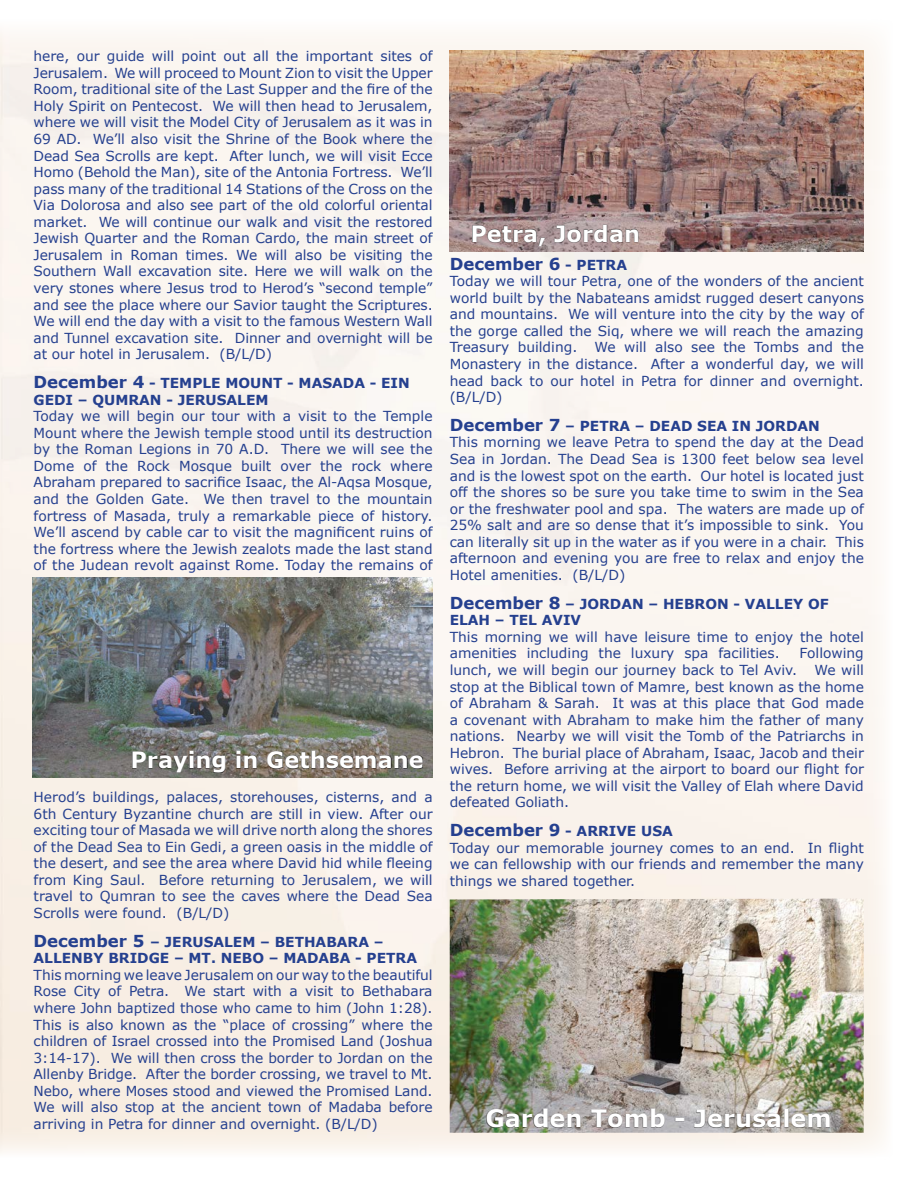
<style>
.page{position:relative;width:918px;height:1188px;background:#fff}
.page>*{position:absolute;margin:0;border:0;box-sizing:border-box;transform-origin:0 0}
.t1{font:700 24px "Verdana";color:#fff}
.t2{font:700 22.5px "Verdana";color:#fff}
.t3{font:700 16.5px "Verdana";color:#25408f}
.t4{font:13.8px/16.5px "Verdana";color:#25408f;text-align:justify}
.t5{font:700 13.8px/16.5px "Verdana";color:#25408f}
.s1{font-size:16.5px}
.s2{font-size:13.8px}
.s3{font-weight:700;font-size:16.5px}
.s4{font-weight:700}
</style>
<div class="page">
<img style="left:0;top:32px;width:886px;height:1121px">
<img style="left:450px;top:899px;width:414px;height:234px">
<div style="left:487px;top:1109px;width:343px;height:18px;background:#000;opacity:.75"></div>
<img style="left:33px;top:577px;width:399px;height:201px">
<svg style="left:132px;top:751px;width:291px;height:22px;background:#524d47"></svg>
<img style="left:450px;top:51px;width:414px;height:200px">
<svg style="left:472px;top:224px;width:166px;height:22px;background:#716263"></svg>
<p class="t4" style="left:34px;top:47px;width:401px">here, our guide will point out all the important sites of Jerusalem. We will proceed to Mount Zion to visit the Upper Room, traditional site of the Last Supper and the fire of the Holy Spirit on Pentecost. We will then head to Jerusalem, where we will visit the Model City of Jerusalem as it was in 69 AD. We’ll also visit the Shrine of the Book where the Dead Sea Scrolls are kept. After lunch, we will visit Ecce Homo (Behold the Man), site of the Antonia Fortress. We’ll pass many of the traditional 14 Stations of the Cross on the Via Dolorosa and also see part of the old colorful oriental market. We will continue our walk and visit the restored Jewish Quarter and the Roman Cardo, the main street of Jerusalem in Roman times. We will also be visiting the Southern Wall excavation site. Here we will walk on the very stones where Jesus trod to Herod’s “second temple” and see the place where our Savior taught the Scriptures.<br>We will end the day with a visit to the famous Western Wall and Tunnel excavation site. Dinner and overnight will be at our hotel in Jerusalem. (B/L/D)</p>
<p class="t5" style="left:34px;top:375px;width:378px"><span class="s1">December 4</span> - TEMPLE MOUNT - MASADA - EIN<br>GEDI – QUMRAN - JERUSALEM</p>
<p class="t4" style="left:34px;top:407px;width:401px">Today we will begin our tour with a visit to the Temple Mount where the Jewish temple stood until its destruction by the Roman Legions in 70 A.D. There we will see the Dome of the Rock Mosque built over the rock where Abraham prepared to sacrifice Isaac, the Al-Aqsa Mosque, and the Golden Gate. We then travel to the mountain fortress of Masada, truly a remarkable piece of history.<br>We’ll ascend by cable car to visit the magnificent ruins of the fortress where the Jewish zealots made the last stand of the Judean revolt against Rome. Today the remains of</p>
<h2 class="t2" style="left:130px;top:745px;width:295px">Praying in Gethsemane</h2>
<p class="t4" style="left:34px;top:788px;width:401px">Herod’s buildings, palaces, storehouses, cisterns, and a 6th Century Byzantine church are still in view. After our exciting tour of Masada we will drive north along the shores of the Dead Sea to Ein Gedi, a green oasis in the middle of the desert, and see the area where David hid while fleeing from King Saul. Before returning to Jerusalem, we will travel to Qumran to see the caves where the Dead Sea Scrolls were found. (B/L/D)</p>
<p class="t5" style="left:34px;top:934px;width:385px"><span class="s1">December 5</span> – JERUSALEM – BETHABARA –<br>ALLENBY BRIDGE – MT. NEBO – MADABA - PETRA</p>
<p class="t4" style="left:34px;top:966px;width:401px">This morning we leave Jerusalem on our way to the beautiful Rose City of Petra. We start with a visit to Bethabara where John baptized those who came to him (John 1:28).<br>This is also known as the “place of crossing” where the children of Israel crossed into the Promised Land (Joshua 3:14-17). We will then cross the border to Jordan on the Allenby Bridge. After the border crossing, we travel to Mt.<br>Nebo, where Moses stood and viewed the Promised Land.<br>We will also stop at the ancient town of Madaba before arriving in Petra for dinner and overnight. (B/L/D)</p>
<h2 class="t2" style="left:470px;top:219px;width:171px">Petra, Jordan</h2>
<p class="t3" style="left:450px;top:253px;width:179px">December 6 <span class="s2">- PETRA</span></p>
<p class="t4" style="left:450px;top:272px;width:416px">Today we will tour Petra, one of the wonders of the ancient world built by the Nabateans amidst rugged desert canyons and mountains. We will venture into the city by the way of the gorge called the Siq, where we will reach the amazing Treasury building. We will also see the Tombs and the Monastery in the distance. After a wonderful day, we will head back to our hotel in Petra for dinner and overnight. (B/L/D)</p>
<p class="t4" style="left:450px;top:417px;width:416px;text-align:left"><span class="s3">December 7</span> <span class="s4">– PETRA – DEAD SEA IN JORDAN<br></span>This morning we leave Petra to spend the day at the Dead Sea in Jordan. The Dead Sea is 1300 feet below sea level and is the lowest spot on the earth. Our hotel is located just off the shores so be sure you take time to swim in the Sea or the freshwater pool and spa. The waters are made up of 25% salt and are so dense that it’s impossible to sink. You can literally sit up in the water as if you were in a chair. This afternoon and evening you are free to relax and enjoy the Hotel amenities. (B/L/D)</p>
<p class="t5" style="left:450px;top:596px;width:380px"><span class="s1">December 8</span> – JORDAN – HEBRON - VALLEY OF<br>ELAH – TEL AVIV</p>
<p class="t4" style="left:450px;top:628px;width:416px">This morning we will have leisure time to enjoy the hotel amenities including the luxury spa facilities.</p>
<p class="t4" style="left:450px;top:645px;width:416px;text-indent:350px">Following lunch, we will begin our journey back to Tel Aviv. We will stop at the Biblical town of Mamre, best known as the home of Abraham &amp; Sarah. It was at this place that God made a covenant with Abraham to make him the father of many nations. Nearby we will visit the Tomb of the Patriarchs in Hebron. The burial place of Abraham, Isaac, Jacob and their wives. Before arriving at the airport to board our flight for the return home, we will visit the Valley of Elah where David defeated Goliath.</p>
<p class="t4" style="left:450px;top:823px;width:416px;text-align:left"><span class="s3">December 9</span> <span class="s4">- ARRIVE USA<br></span>Today our memorable journey comes to an end. In flight we can fellowship with our friends and remember the many things we shared together.</p>
<h1 class="t1" style="left:485px;top:1103px;width:348px">Garden Tomb - Jerusalem</h1>
</div>
